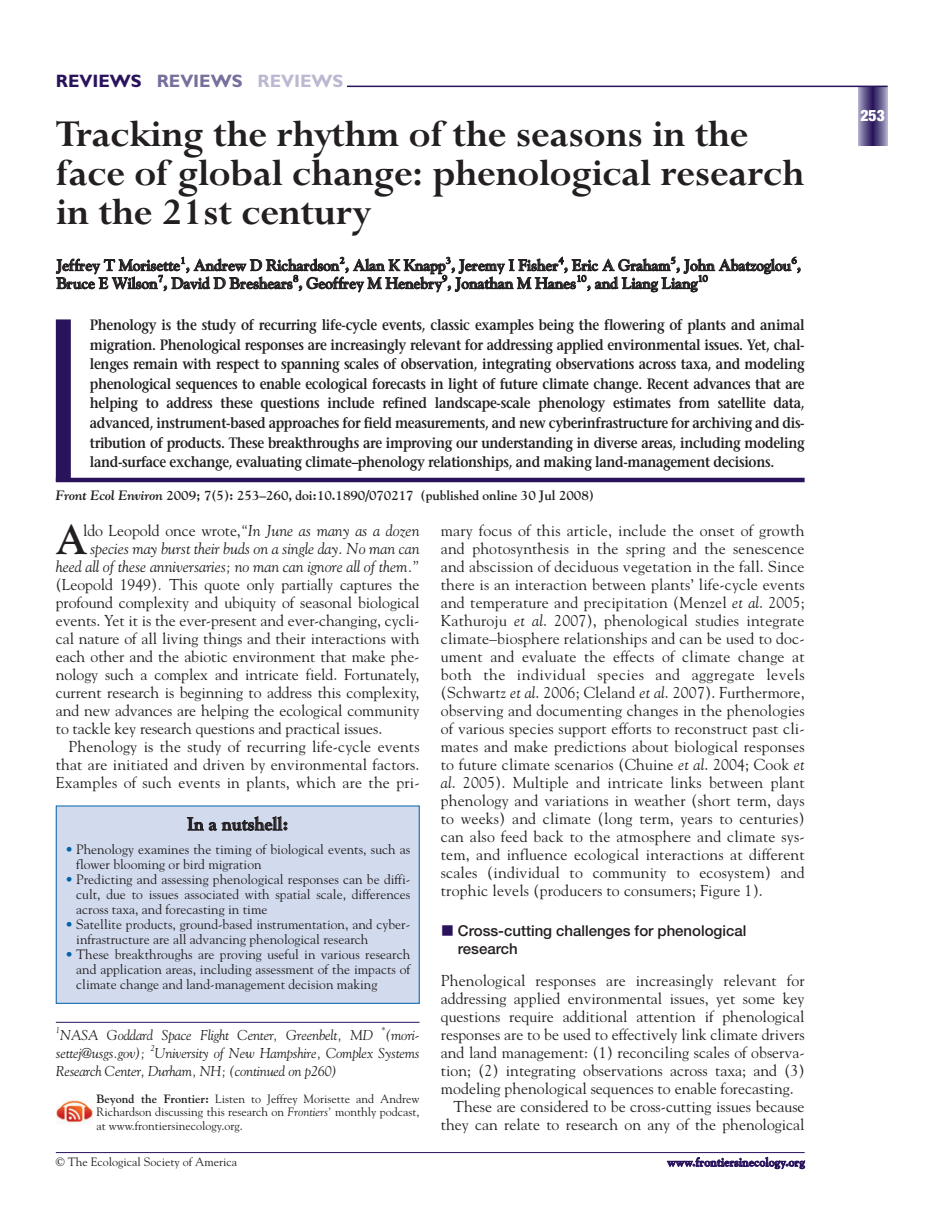
<style>
.page{position:relative;width:946px;height:1218px;background:#fff}
.page>*{position:absolute;margin:0;border:0;box-sizing:border-box;transform-origin:0 0}
.t1{font:700 42px/39px "Lapidary 333 BT";letter-spacing:-.005em;color:#231f20}
.t2{font:700 41.4px "Goudy";color:#231f20}
.t3{font:700 18px "Gill Sans";color:#29135d}
.t4{font:700 18px "Goudy";color:#231f20}
.t5{font:15.75px/18px "Goudy";color:#231f20;text-align:justify}
.t6{font:700 15.75px/18px "Goudy";letter-spacing:-.015em;color:#231f20}
.t7{font:italic 15.75px "Goudy";letter-spacing:-.005em;color:#231f20}
.t8{font:900 condensed 15.75px "Helvetica Neue";color:#fff}
.t9{font:600 15px/19.5px "Stone Serif";letter-spacing:-.025em;color:#231f20;text-align:justify;scale:.88 1}
.t10{font:500 15px/18px "Helvetica Neue";color:#231f20}
.t11{font:italic 14.25px/18px "Goudy";letter-spacing:-.015em;color:#231f20}
.t12{font:13.5px/15px "Goudy";color:#231f20}
.t13{font:700 13.5px "Goudy";letter-spacing:-.005em;color:#231f20}
.t14{font:12px/13.5px "Goudy";color:#231f20;text-align:justify}
.t15{font:700 12px "Goudy";color:#29135d}
.t16{font:italic 8.55px "Goudy";color:#231f20}
.s1{color:#786f9d}
.s2{color:#bdb8d1}
.s3{font-style:italic}
.s4{font-style:normal}
.s5{color:#0161aa}
.s6{font-weight:700}
</style>
<div class="page">
<div style="left:858px;top:86px;width:29px;height:60px;background:#ada8c6"></div>
<div style="left:859px;top:86px;width:27px;height:60px;background:#a099bc"></div>
<div style="left:860px;top:86px;width:25px;height:60px;background:#938bb2"></div>
<div style="left:860px;top:86px;width:24px;height:60px;background:#958fb4"></div>
<div style="left:861px;top:86px;width:23px;height:60px;background:#877fa9"></div>
<div style="left:862px;top:86px;width:21px;height:60px;background:#7c74a1"></div>
<div style="left:863px;top:86px;width:19px;height:60px;background:#716998"></div>
<div style="left:864px;top:86px;width:17px;height:60px;background:#675d8f"></div>
<div style="left:865px;top:86px;width:15px;height:60px;background:#5d5488"></div>
<div style="left:866px;top:86px;width:13px;height:60px;background:#554a80"></div>
<div style="left:867px;top:86px;width:11px;height:60px;background:#4d3f79"></div>
<div style="left:868px;top:86px;width:9px;height:60px;background:#453672"></div>
<div style="left:869px;top:86px;width:7px;height:60px;background:#3d2d6c"></div>
<div style="left:870px;top:86px;width:5px;height:60px;background:#2d1860"></div>
<hr style="left:872px;top:86px;width:1px;height:60px;background:#29135d">
<hr style="left:56px;top:86px;width:831px;height:1px;background:#29135d">
<hr style="left:56px;top:1152px;width:748px;height:1px;background:#29135d">
<div style="left:56px;top:62px;width:291px;height:29px;background:#fff"></div>
<div style="left:56px;top:319px;width:15px;height:162px;background:#29135d"></div>
<hr style="left:56px;top:478px;width:748px;height:4px;background:#29135d">
<div style="left:56px;top:806px;width:363px;height:197px;background:#d2dbee"></div>
<hr style="left:56px;top:1022px;width:363px;height:1px;background:#29135d">
<img style="left:56px;top:1100px;width:36px;height:25px">
<p class="t3" style="left:56px;top:75px;width:289px">REVIEWS <span class="s1">REVIEWS</span> <span class="s2">REVIEWS</span></p>
<h1 class="t1" style="left:56px;top:120px;width:749px">Tracking the rhythm of the seasons in the face of global change: phenological research in the 21st century</h1>
<p class="t6" style="left:57px;top:257px;width:746px">Jeffrey T Morisette<sup>1</sup>, Andrew D Richardson<sup>2</sup>, Alan K Knapp<sup>3</sup>, Jeremy I Fisher<sup>4</sup>, Eric A Graham<sup>5</sup>, John Abatzoglou<sup>6</sup>,<br>Bruce E Wilson<sup>7</sup>, David D Breshears<sup>8</sup>, Geoffrey M Henebry<sup>9</sup>, Jonathan M Hanes<sup>10</sup>, and Liang Liang<sup>10</sup></p>
<p class="t9" style="left:90px;top:317px;width:813px">Phenology is the study of recurring life-cycle events, classic examples being the flowering of plants and animal migration. Phenological responses are increasingly relevant for addressing applied environmental issues. Yet, chal&shy;lenges remain with respect to spanning scales of observation, integrating observations across taxa, and modeling phenological sequences to enable ecological forecasts in light of future climate change. Recent advances that are helping to address these questions include refined landscape-scale phenology estimates from satellite data, advanced, instrument-based approaches for field measurements, and new cyberinfrastructure for archiving and dis&shy;tribution of products. These breakthroughs are improving our understanding in diverse areas, including modeling land-surface exchange, evaluating climate–phenology relationships, and making land-management decisions.</p>
<p class="t13" style="left:56px;top:489px;width:539px"><span class="s3">Front Ecol Environ</span> 2009; 7(5): 253–260, doi:10.1890/070217 (published online 30 Jul 2008)</p>
<h2 class="t2" style="left:56px;top:522px;width:34px">A</h2>
<p class="t7" style="left:83px;top:524px;width:338px"><span class="s4">ldo Leopold once wrote,</span>“In June as many as a dozen</p>
<p class="t7" style="left:90px;top:542px;width:331px">species may burst their buds on a single day. No man can</p>
<p class="t7" style="left:56px;top:560px;width:365px">heed all of these anniversaries; no man can ignore all of them.”</p>
<p class="t5" style="left:56px;top:576px;width:365px">(Leopold 1949)<span class="s3">.</span> This quote only partially captures the</p>
<p class="t5" style="left:56px;top:594px;width:365px">profound complexity and ubiquity of seasonal biological</p>
<p class="t5" style="left:56px;top:612px;width:365px">events. Yet it is the ever-present and ever-changing, cycli-</p>
<p class="t5" style="left:56px;top:630px;width:365px">cal nature of all living things and their interactions with</p>
<p class="t5" style="left:56px;top:648px;width:365px">each other and the abiotic environment that make phe-</p>
<p class="t5" style="left:56px;top:666px;width:365px">nology such a complex and intricate field. Fortunately,</p>
<p class="t5" style="left:56px;top:684px;width:365px">current research is beginning to address this complexity,</p>
<p class="t5" style="left:56px;top:702px;width:365px">and new advances are helping the ecological community</p>
<p class="t5" style="left:56px;top:720px;width:328px">to tackle key research questions and practical issues.</p>
<p class="t5" style="left:69px;top:738px;width:352px">Phenology is the study of recurring life-cycle events</p>
<p class="t5" style="left:56px;top:756px;width:365px">that are initiated and driven by environmental factors.</p>
<p class="t5" style="left:56px;top:774px;width:365px">Examples of such events in plants, which are the pri-</p>
<p class="t4" style="left:187px;top:816px;width:103px">In a nutshell:</p>
<p class="t12" style="left:76px;top:843px;width:335px;text-indent:-11px"><span class="s5">•</span> Phenology examines the timing of biological events, such as flower blooming or bird migration</p>
<p class="t12" style="left:76px;top:873px;width:335px;text-align:justify;text-indent:-11px"><span class="s5">•</span> Predicting and assessing phenological responses can be diffi&shy;cult, due to issues associated with spatial scale, differences across taxa, and forecasting in time</p>
<p class="t12" style="left:76px;top:918px;width:335px;text-indent:-11px"><span class="s5">•</span> Satellite products, ground-based instrumentation, and cyber&shy;infrastructure are all advancing phenological research</p>
<p class="t12" style="left:76px;top:948px;width:335px;text-align:justify;text-indent:-11px"><span class="s5">•</span> These breakthroughs are proving useful in various research and application areas, including assessment of the impacts of climate change and land-management decision making</p>
<p class="t16" style="left:56px;top:1027px;width:6px">1</p>
<p class="t11" style="left:60px;top:1026px;width:314px">NASA Goddard Space Flight Center, Greenbelt, MD</p>
<p class="t16" style="left:381px;top:1027px;width:6px">*</p>
<p class="t11" style="left:386px;top:1026px;width:35px">(mori-</p>
<p class="t11" style="left:56px;top:1044px;width:91px">settej@usgs.gov);</p>
<p class="t16" style="left:150px;top:1045px;width:6px">2</p>
<p class="t11" style="left:56px;top:1044px;width:365px;text-indent:99px">University of New Hampshire, Complex Systems<br>Research Center, Durham, NH; (continued on p260)</p>
<p class="t14" style="left:96px;top:1092px;width:324px"><span class="s6">Beyond the Frontier:</span> Listen to Jeffrey Morisette and Andrew Richardson discussing this research on <span class="s3">Frontiers’</span> monthly podcast, at www.frontiersinecology.org.</p>
<p class="t5" style="left:441px;top:522px;width:365px">mary focus of this article, include the onset of growth and photosynthesis in the spring and the senescence and abscission of deciduous vegetation in the fall. Since there is an interaction between plants’ life-cycle events and temperature and precipitation (Menzel <span class="s3">et al</span>. 2005; Kathuroju <span class="s3">et al</span>. 2007), phenological studies integrate climate–biosphere relationships and can be used to doc&shy;ument and evaluate the effects of climate change at both the individual species and aggregate levels (Schwartz <span class="s3">et al</span>. 2006; Cleland <span class="s3">et al</span>. 2007). Furthermore, observing and documenting changes in the phenologies of various species support efforts to reconstruct past cli&shy;mates and make predictions about biological responses to future climate scenarios (Chuine <span class="s3">et al</span>. 2004; Cook <span class="s3">et al</span>. 2005). Multiple and intricate links between plant phenology and variations in weather (short term, days to weeks) and climate (long term, years to centuries) can also feed back to the atmosphere and climate sys&shy;tem, and influence ecological interactions at different scales (individual to community to ecosystem) and trophic levels (producers to consumers; Figure 1).</p>
<p class="t10" style="left:458px;top:923px;width:290px">Cross-cutting challenges for phenological research</p>
<p class="t5" style="left:441px;top:972px;width:365px">Phenological responses are increasingly relevant for</p>
<p class="t5" style="left:441px;top:990px;width:365px">addressing applied environmental issues, yet some key</p>
<p class="t5" style="left:441px;top:1008px;width:365px">questions require additional attention if phenological</p>
<p class="t5" style="left:441px;top:1026px;width:365px">responses are to be used to effectively link climate drivers</p>
<p class="t5" style="left:441px;top:1044px;width:365px">and land management: (1) reconciling scales of observa-</p>
<p class="t5" style="left:441px;top:1062px;width:365px">tion; (2) integrating observations across taxa; and (3)</p>
<p class="t5" style="left:441px;top:1080px;width:354px">modeling phenological sequences to enable forecasting.</p>
<p class="t5" style="left:453px;top:1098px;width:352px">These are considered to be cross-cutting issues because</p>
<p class="t5" style="left:441px;top:1116px;width:365px">they can relate to research on any of the phenological</p>
<p class="t14" style="left:56px;top:1156px;width:183px">© The Ecological Society of America</p>
<p class="t15" style="left:667px;top:1157px;width:139px">www.frontiersinecology.org</p>
<p class="t8" style="left:860px;top:110px;width:26px">253</p>
</div>
